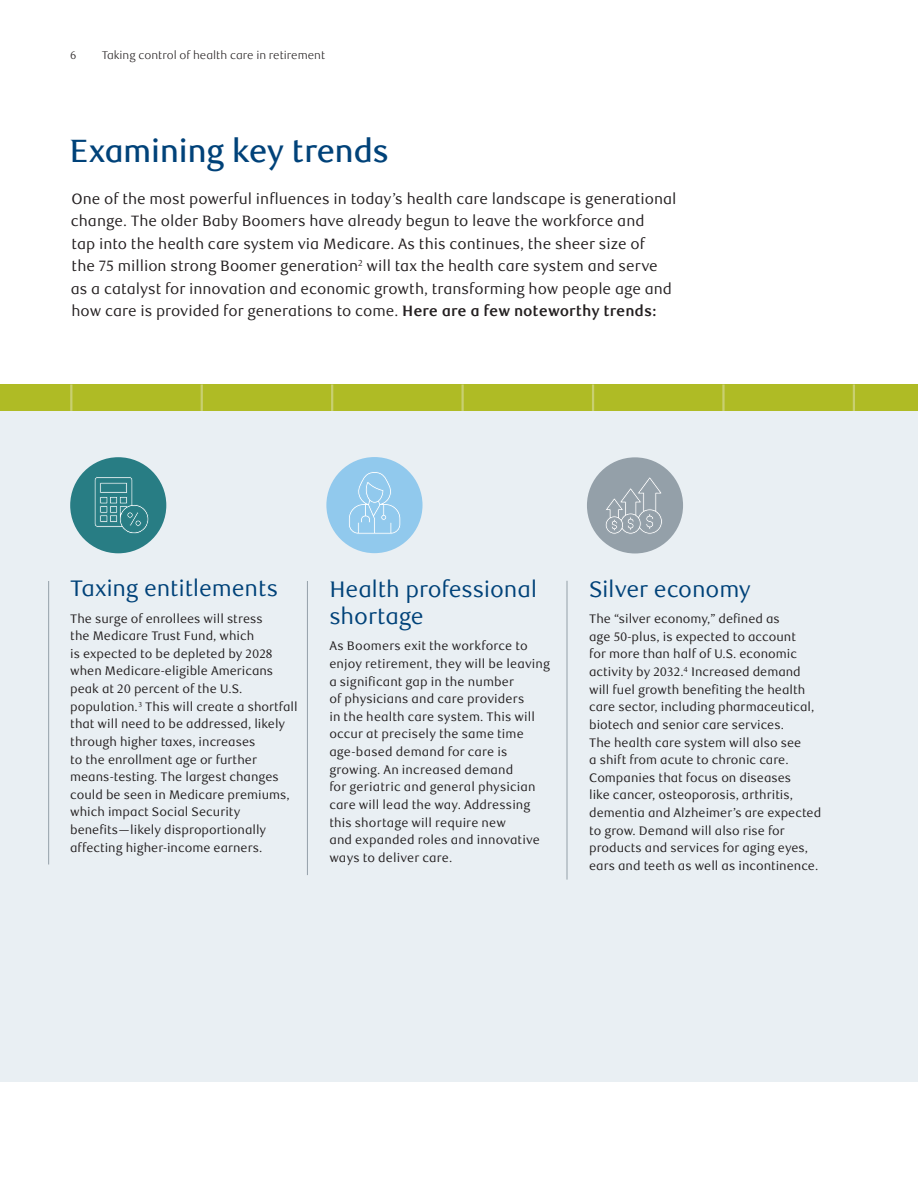
<style>
.page{position:relative;width:918px;height:1188px;background:#fff}
.page>*{position:absolute;margin:0;border:0;box-sizing:border-box;transform-origin:0 0}
.t1{font:500 32.25px "RBC Display";color:#004279}
.t2{font:22.5px/27px "RBC Text";letter-spacing:-.005em;color:#004279}
.t3{font:15px/22.5px "RBC Text";color:#231f20}
.t4{font:12.3px/17.7px "RBC Text";color:#231f20}
.t5{font:300 11.25px "RBC Text";color:#231f20}
.s1{font-weight:700}
</style>
<div class="page">
<div style="left:0;top:410px;width:918px;height:672px;background:#e9eff3"></div>
<hr style="left:567px;top:581px;width:1px;height:299px;background:#94a0a9">
<hr style="left:48px;top:581px;width:1px;height:284px;background:#94a0a9">
<hr style="left:307px;top:581px;width:1px;height:294px;background:#94a0a9">
<div style="left:0;top:384px;width:918px;height:27px;background:#afbb25"></div>
<hr style="left:70px;top:384px;width:2px;height:27px;background:#c8cf70">
<hr style="left:201px;top:384px;width:2px;height:27px;background:#c8cf70">
<hr style="left:331px;top:384px;width:2px;height:27px;background:#c8cf70">
<hr style="left:461px;top:384px;width:3px;height:27px;background:#c8cf70">
<hr style="left:592px;top:384px;width:2px;height:27px;background:#c8cf70">
<hr style="left:722px;top:384px;width:3px;height:27px;background:#c8cf70">
<hr style="left:853px;top:384px;width:2px;height:27px;background:#c8cf70">
<div style="left:70px;top:457px;width:96px;height:96px;background:#287d84;border-radius:50%"></div>
<svg style="left:94px;top:477px;width:55px;height:57px"></svg>
<div style="left:326px;top:457px;width:97px;height:96px;background:#91c9ed;border-radius:50%"></div>
<svg style="left:349px;top:472px;width:52px;height:62px"></svg>
<div style="left:587px;top:457px;width:96px;height:96px;background:#94a0a9;border-radius:50%"></div>
<svg style="left:605px;top:477px;width:57px;height:57px"></svg>
<p class="t5" style="left:70px;top:48px;width:8px">6</p>
<p class="t5" style="left:102px;top:48px;width:225px">Taking control of health care in retirement</p>
<h1 class="t1" style="left:70px;top:132px;width:320px">Examining key trends</h1>
<p class="t3" style="left:71px;top:188px;width:607px">One of the most powerful influences in today’s health care landscape is generational change. The older Baby Boomers have already begun to leave the workforce and<br>tap into the health care system via Medicare. As this continues, the sheer size of<br>the 75 million strong Boomer generation<sup>2</sup> will tax the health care system and serve as a catalyst for innovation and economic growth, transforming how people age and how care is provided for generations to come. <span class="s1">Here are a few noteworthy trends:</span></p>
<h2 class="t2" style="left:70px;top:575px;width:210px">Taxing entitlements</h2>
<p class="t4" style="left:70px;top:610px;width:229px">The surge of enrollees will stress<br>the Medicare Trust Fund, which<br>is expected to be depleted by 2028 when Medicare-eligible Americans peak at 20 percent of the U.S. population.<sup>3</sup> This will create a shortfall that will need to be addressed, likely through higher taxes, increases<br>to the enrollment age or further means-testing. The largest changes could be seen in Medicare premiums, which impact Social Security benefits—likely disproportionally affecting higher-income earners.</p>
<h2 class="t2" style="left:329px;top:576px;width:209px">Health professional shortage</h2>
<p class="t4" style="left:329px;top:638px;width:222px">As Boomers exit the workforce to enjoy retirement, they will be leaving a significant gap in the number<br>of physicians and care providers<br>in the health care system. This will occur at precisely the same time age-based demand for care is growing. An increased demand<br>for geriatric and general physician care will lead the way. Addressing this shortage will require new<br>and expanded roles and innovative ways to deliver care.</p>
<h2 class="t2" style="left:589px;top:576px;width:163px">Silver economy</h2>
<p class="t4" style="left:589px;top:610px;width:234px">The “silver economy,” defined as<br>age 50-plus, is expected to account<br>for more than half of U.S. economic activity by 2032.<sup>4</sup> Increased demand will fuel growth benefiting the health care sector, including pharmaceutical, biotech and senior care services.<br>The health care system will also see<br>a shift from acute to chronic care.<br>Companies that focus on diseases<br>like cancer, osteoporosis, arthritis, dementia and Alzheimer’s are expected to grow. Demand will also rise for products and services for aging eyes, ears and teeth as well as incontinence.</p>
</div>
